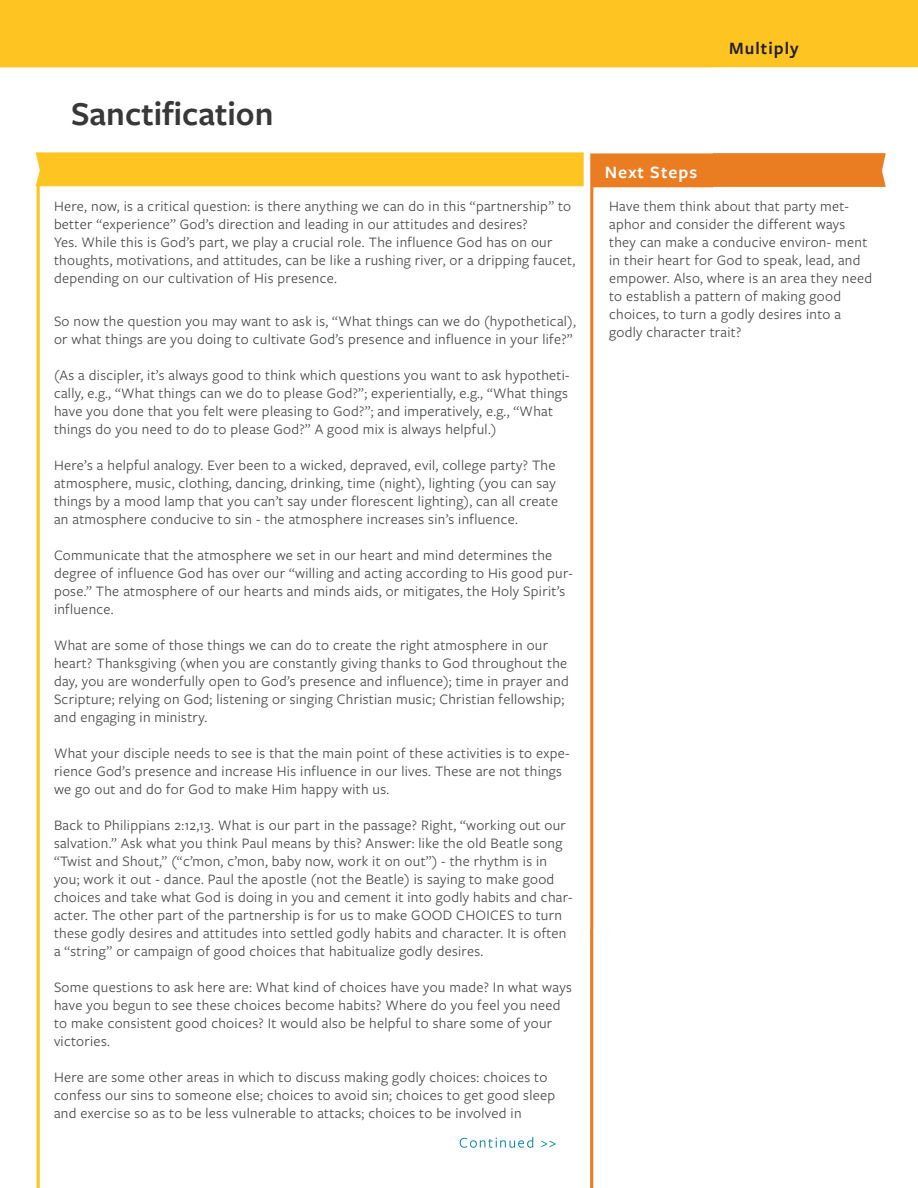
<style>
.page{position:relative;width:918px;height:1188px;background:#fff}
.page>*{position:absolute;margin:0;border:0;box-sizing:border-box;transform-origin:0 0}
.t1{font:600 34.65px "Freight Sans Pro";color:#383839}
.t2{font:600 18px "Freight Sans Pro";letter-spacing:.06em;color:#fff}
.t3{font:600 18px "Freight Sans Pro";letter-spacing:.06em;color:#231f20}
.t4{font:15px/18px "Freight Sans Pro";letter-spacing:.02em;color:#494a4b}
</style>
<div class="page">
<img style="left:0;top:0;width:918px;height:1188px">
<h1 class="t1" style="left:71px;top:90px;width:204px">Sanctification</h1>
<p class="t4" style="left:54px;top:197px;width:523px">Here, now, is a critical question: is there anything we can do in this “partnership” to better “experience” God’s direction and leading in our attitudes and desires?<br>Yes. While this is God’s part, we play a crucial role. The influence God has on our thoughts, motivations, and attitudes, can be like a rushing river, or a dripping faucet, depending on our cultivation of His presence.</p>
<p class="t4" style="left:54px;top:312px;width:523px">So now the question you may want to ask is, “What things can we do (hypothetical), or what things are you doing to cultivate God’s presence and influence in your life?”</p>
<p class="t4" style="left:54px;top:366px;width:517px">(As a discipler, it’s always good to think which questions you want to ask hypotheti&shy;cally, e.g., “What things can we do to please God?”; experientially, e.g., “What things have you done that you felt were pleasing to God?”; and imperatively, e.g., “What things do you need to do to please God?” A good mix is always helpful.)</p>
<p class="t4" style="left:54px;top:456px;width:506px">Here’s a helpful analogy. Ever been to a wicked, depraved, evil, college party? The atmosphere, music, clothing, dancing, drinking, time (night), lighting (you can say things by a mood lamp that you can’t say under florescent lighting), can all create an atmosphere conducive to sin - the atmosphere increases sin’s influence.</p>
<p class="t4" style="left:54px;top:546px;width:520px">Communicate that the atmosphere we set in our heart and mind determines the degree of influence God has over our “willing and acting according to His good pur&shy;pose.” The atmosphere of our hearts and minds aids, or mitigates, the Holy Spirit’s influence.</p>
<p class="t4" style="left:54px;top:636px;width:516px">What are some of those things we can do to create the right atmosphere in our heart? Thanksgiving (when you are constantly giving thanks to God throughout the day, you are wonderfully open to God’s presence and influence); time in prayer and Scripture; relying on God; listening or singing Christian music; Christian fellowship; and engaging in ministry.</p>
<p class="t4" style="left:54px;top:744px;width:517px">What your disciple needs to see is that the main point of these activities is to expe&shy;rience God’s presence and increase His influence in our lives. These are not things we go out and do for God to make Him happy with us.</p>
<p class="t4" style="left:54px;top:816px;width:520px">Back to Philippians 2:12,13. What is our part in the passage? Right, “working out our salvation.” Ask what you think Paul means by this? Answer: like the old Beatle song “Twist and Shout,” (“c’mon, c’mon, baby now, work it on out”) - the rhythm is in you; work it out - dance. Paul the apostle (not the Beatle) is saying to make good choices and take what God is doing in you and cement it into godly habits and char&shy;acter. The other part of the partnership is for us to make GOOD CHOICES to turn these godly desires and attitudes into settled godly habits and character. It is often a “string” or campaign of good choices that habitualize godly desires.</p>
<p class="t4" style="left:54px;top:978px;width:519px">Some questions to ask here are: What kind of choices have you made? In what ways have you begun to see these choices become habits? Where do you feel you need to make consistent good choices? It would also be helpful to share some of your victories.</p>
<p class="t4" style="left:54px;top:1068px;width:503px">Here are some other areas in which to discuss making godly choices: choices to confess our sins to someone else; choices to avoid sin; choices to get good sleep and exercise so as to be less vulnerable to attacks; choices to be involved in</p>
<p class="t3" style="left:729px;top:36px;width:71px">Multiply</p>
<p class="t2" style="left:605px;top:159px;width:94px">Next Steps</p>
<p class="t4" style="left:609px;top:197px;width:265px">Have them think about that party met&shy;aphor and consider the different ways they can make a conducive environ- ment in their heart for God to speak, lead, and empower. Also, where is an area they need to establish a pattern of making good choices, to turn a godly desires into a godly character trait?</p>
</div>
